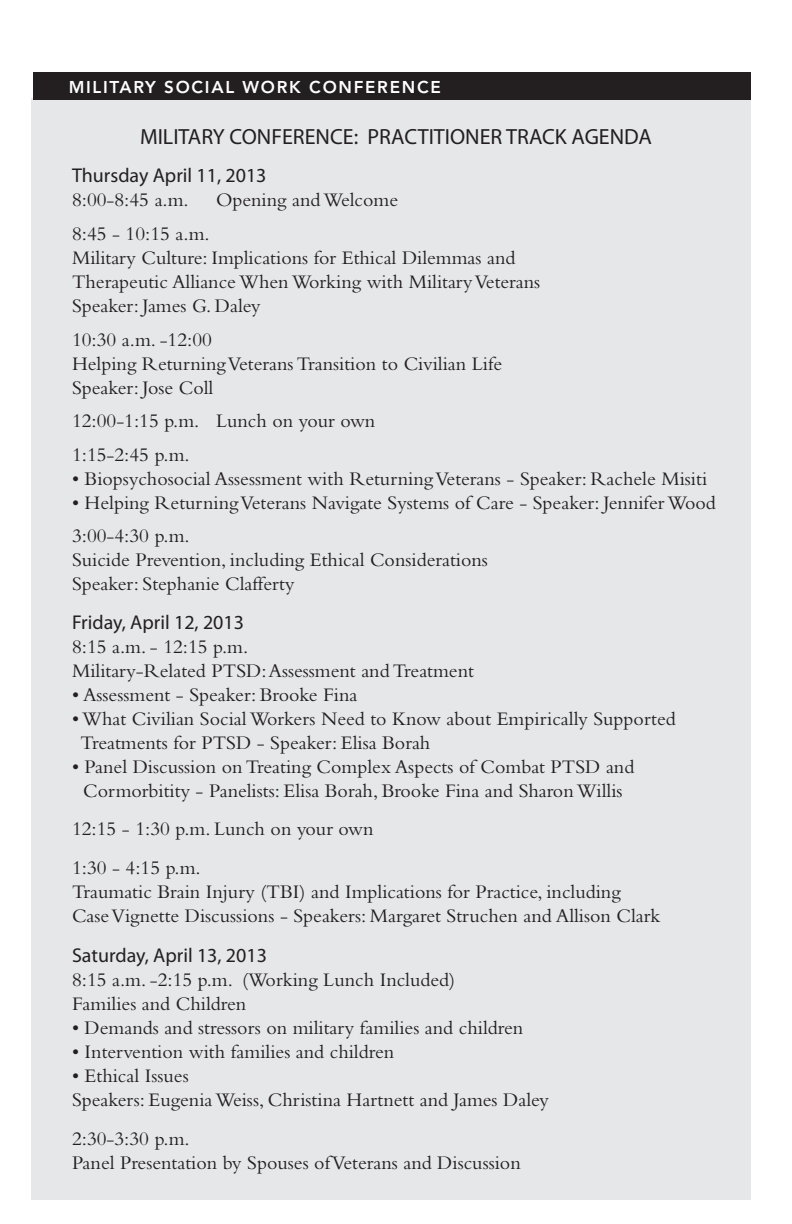
<style>
.page{position:relative;width:792px;height:1224px;background:#fff}
.page>*{position:absolute;margin:0;border:0;box-sizing:border-box;transform-origin:0 0}
.t1{font:22px "Myriad Pro";color:#231f20}
.t2{font:20px "Bembo";color:#231f20}
.t3{font:20px "Myriad Pro";color:#231f20}
.t4{font:800 17px "Avenir";letter-spacing:.1em;color:#fff}
</style>
<div class="page">
<div style="left:32px;top:99px;width:719px;height:1101px;background:#e6e7e9"></div>
<div style="left:34px;top:72px;width:717px;height:28px;background:#231f20"></div>
<p class="t4" style="left:69px;top:77px;width:374px">MILITARY SOCIAL WORK CONFERENCE</p>
<p class="t1" style="left:140px;top:123px;width:513px">MILITARY CONFERENCE: PRACTITIONER TRACK AGENDA</p>
<p class="t3" style="left:72px;top:163px;width:196px">Thursday April 11, 2013</p>
<p class="t2" style="left:72px;top:188px;width:118px">8:00-8:45 a.m.</p>
<p class="t2" style="left:216px;top:188px;width:184px">Opening and Welcome</p>
<p class="t2" style="left:72px;top:222px;width:139px">8:45 - 10:15 a.m.</p>
<p class="t2" style="left:72px;top:246px;width:445px">Military Culture: Implications for Ethical Dilemmas and</p>
<p class="t2" style="left:72px;top:270px;width:470px">Therapeutic Alliance When Working with Military Veterans</p>
<p class="t2" style="left:72px;top:294px;width:190px">Speaker: James G. Daley</p>
<p class="t2" style="left:72px;top:328px;width:142px">10:30 a.m. -12:00</p>
<p class="t2" style="left:72px;top:352px;width:432px">Helping Returning Veterans Transition to Civilian Life</p>
<p class="t2" style="left:72px;top:376px;width:143px">Speaker: Jose Coll</p>
<p class="t2" style="left:72px;top:409px;width:305px">12:00-1:15 p.m. Lunch on your own</p>
<p class="t2" style="left:72px;top:443px;width:119px">1:15-2:45 p.m.</p>
<p class="t2" style="left:72px;top:467px;width:637px">• Biopsychosocial Assessment with Returning Veterans - Speaker: Rachele Misiti</p>
<p class="t2" style="left:72px;top:491px;width:645px">• Helping Returning Veterans Navigate Systems of Care - Speaker: Jennifer Wood</p>
<p class="t2" style="left:72px;top:524px;width:119px">3:00-4:30 p.m.</p>
<p class="t2" style="left:72px;top:548px;width:417px">Suicide Prevention, including Ethical Considerations</p>
<p class="t2" style="left:72px;top:572px;width:224px">Speaker: Stephanie Clafferty</p>
<p class="t3" style="left:72px;top:610px;width:174px">Friday, April 12, 2013</p>
<p class="t2" style="left:72px;top:635px;width:178px">8:15 a.m. - 12:15 p.m.</p>
<p class="t2" style="left:72px;top:659px;width:403px">Military-Related PTSD: Assessment and Treatment</p>
<p class="t2" style="left:72px;top:683px;width:287px">• Assessment - Speaker: Brooke Fina</p>
<p class="t2" style="left:72px;top:707px;width:605px">• What Civilian Social Workers Need to Know about Empirically Supported</p>
<p class="t2" style="left:81px;top:731px;width:351px">Treatments for PTSD - Speaker: Elisa Borah</p>
<p class="t2" style="left:72px;top:755px;width:564px">• Panel Discussion on Treating Complex Aspects of Combat PTSD and</p>
<p class="t2" style="left:83px;top:779px;width:541px">Cormorbitity - Panelists: Elisa Borah, Brooke Fina and Sharon Willis</p>
<p class="t2" style="left:72px;top:817px;width:303px">12:15 - 1:30 p.m. Lunch on your own</p>
<p class="t2" style="left:72px;top:856px;width:130px">1:30 - 4:15 p.m.</p>
<p class="t2" style="left:72px;top:880px;width:550px">Traumatic Brain Injury (TBI) and Implications for Practice, including</p>
<p class="t2" style="left:72px;top:904px;width:590px">Case Vignette Discussions - Speakers: Margaret Struchen and Allison Clark</p>
<p class="t3" style="left:72px;top:943px;width:197px">Saturday, April 13, 2013</p>
<p class="t2" style="left:72px;top:968px;width:385px">8:15 a.m. -2:15 p.m. (Working Lunch Included)</p>
<p class="t2" style="left:72px;top:992px;width:176px">Families and Children</p>
<p class="t2" style="left:72px;top:1016px;width:453px">• Demands and stressors on military families and children</p>
<p class="t2" style="left:72px;top:1040px;width:324px">• Intervention with families and children</p>
<p class="t2" style="left:72px;top:1064px;width:118px">• Ethical Issues</p>
<p class="t2" style="left:72px;top:1088px;width:478px">Speakers: Eugenia Weiss, Christina Hartnett and James Daley</p>
<p class="t2" style="left:72px;top:1127px;width:119px">2:30-3:30 p.m.</p>
<p class="t2" style="left:72px;top:1151px;width:450px">Panel Presentation by Spouses of Veterans and Discussion</p>
</div>
